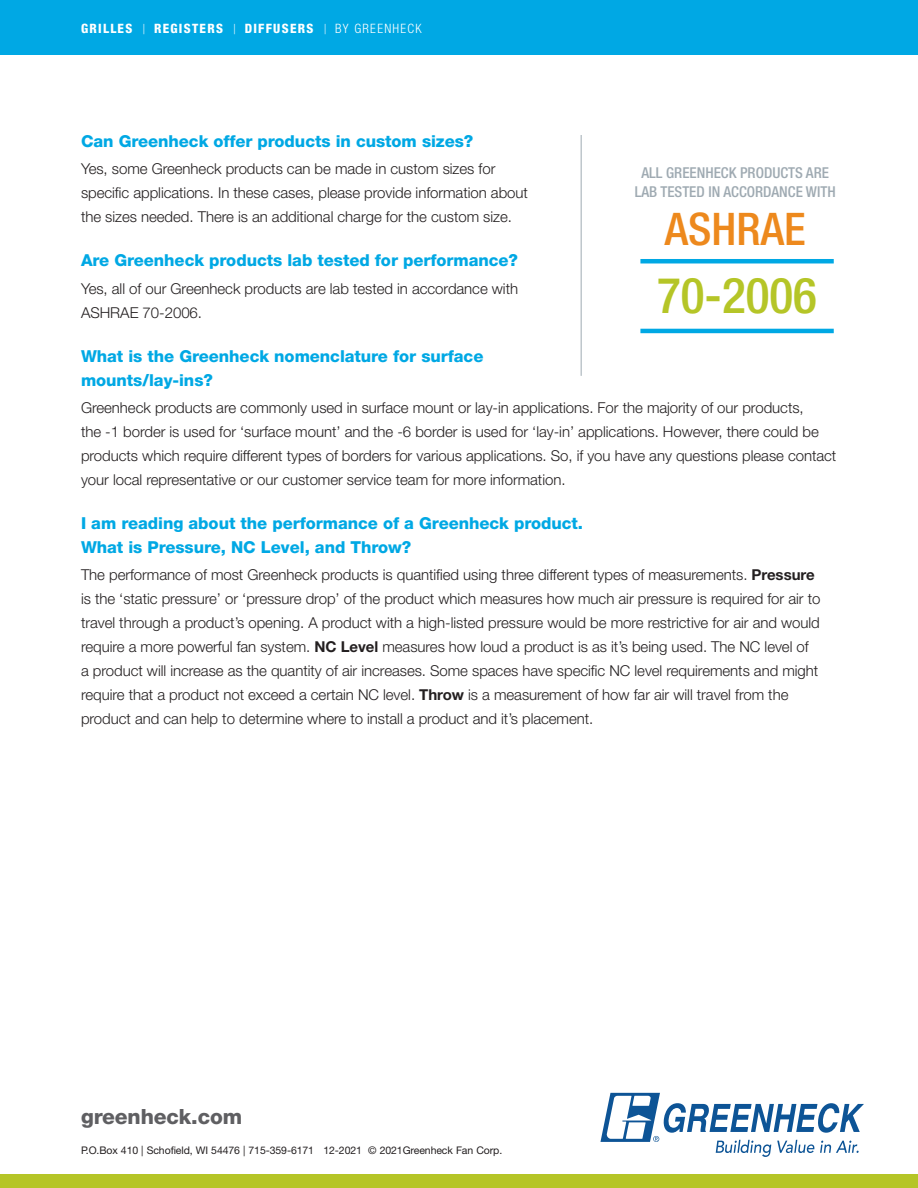
<style>
.page{position:relative;width:918px;height:1188px;background:#fff}
.page>*{position:absolute;margin:0;border:0;box-sizing:border-box;transform-origin:0 0}
.t1{font:500 condensed 49.5px "Helvetica Neue LT Std";color:#b5c527}
.t2{font:500 condensed 45px "Helvetica Neue LT Std";color:#ed891d}
.t3{font:800 21px "Helvetica Neue LT Std";letter-spacing:-.005em;color:#5f5f62}
.t4{font:800 16.5px/24px "Helvetica Neue LT Std";letter-spacing:-.005em;color:#00a8e4}
.t5{font:300 15px/24px "Helvetica Neue LT Std";letter-spacing:-.005em;color:#231f20}
.t6{font:500 condensed 15px/19.5px "Helvetica Neue LT Std";color:#9faab2;text-align:center}
.t7{font:800 condensed 12.9px "Helvetica Neue LT Std";letter-spacing:.1em;color:#fff}
.t8{font:10.5px "Helvetica Neue LT Std";letter-spacing:-.01em;color:#231f20}
.s1{font-weight:300;font-stretch:normal;font-size:10.35px}
.s2{font-weight:300}
.s3{font-weight:700}
</style>
<div class="page">
<div style="left:0;top:0;width:918px;height:54px;background:#00a8e4"></div>
<hr style="left:581px;top:135px;width:1px;height:241px;background:#9faab2">
<svg style="left:600px;top:1093px;width:264px;height:64px"></svg>
<div style="left:0;top:1174px;width:918px;height:14px;background:#b5c527"></div>
<hr style="left:640px;top:259px;width:194px;height:4px;background:#00a8e4">
<hr style="left:640px;top:329px;width:194px;height:4px;background:#00a8e4">
<p class="t7" style="left:81px;top:21px;width:342px">GRILLES <span class="s1">|</span> REGISTERS <span class="s1">|</span> DIFFUSERS <span class="s1">|</span> <span class="s2">BY GREENHECK</span></p>
<p class="t4" style="left:81px;top:129px;width:394px">Can Greenheck offer products in custom sizes?</p>
<p class="t5" style="left:81px;top:156px;width:448px">Yes, some Greenheck products can be made in custom sizes for specific applications. In these cases, please provide information about the sizes needed. There is an additional charge for the custom size.</p>
<p class="t4" style="left:81px;top:248px;width:439px">Are Greenheck products lab tested for performance?</p>
<p class="t5" style="left:81px;top:276px;width:439px">Yes, all of our Greenheck products are lab tested in accordance with<br>ASHRAE 70-2006.</p>
<p class="t4" style="left:81px;top:344px;width:404px">What is the Greenheck nomenclature for surface mounts/lay-ins?</p>
<p class="t5" style="left:81px;top:395px;width:757px">Greenheck products are commonly used in surface mount or lay-in applications. For the majority of our products,<br>the -1 border is used for ‘surface mount’ and the -6 border is used for ‘lay-in’ applications. However, there could be products which require different types of borders for various applications. So, if you have any questions please contact your local representative or our customer service team for more information.</p>
<p class="t4" style="left:81px;top:511px;width:504px">I am reading about the performance of a Greenheck product.<br>What is Pressure, NC Level, and Throw?</p>
<p class="t5" style="left:81px;top:563px;width:741px">The performance of most Greenheck products is quantified using three different types of measurements. <span class="s3">Pressure </span>is the ‘static pressure’ or ‘pressure drop’ of the product which measures how much air pressure is required for air to travel through a product’s opening. A product with a high-listed pressure would be more restrictive for air and would require a more powerful fan system. <span class="s3">NC Level</span> measures how loud a product is as it’s being used. The NC level of<br>a product will increase as the quantity of air increases. Some spaces have specific NC level requirements and might require that a product not exceed a certain NC level. <span class="s3">Throw</span> is a measurement of how far air will travel from the product and can help to determine where to install a product and it’s placement.</p>
<p class="t6" style="left:635px;top:163px;width:202px">ALL GREENHECK PRODUCTS ARE<br>LAB TESTED IN ACCORDANCE WITH</p>
<h2 class="t2" style="left:665px;top:202px;width:142px">ASHRAE</h2>
<h1 class="t1" style="left:657px;top:266px;width:161px">70-2006</h1>
<h3 class="t3" style="left:81px;top:1104px;width:163px">greenheck.com</h3>
<p class="t8" style="left:81px;top:1144px;width:423px">P.O.Box 410 | Schofield, WI 54476 | 715-359-6171 12-2021 © 2021Greenheck Fan Corp.</p>
</div>
